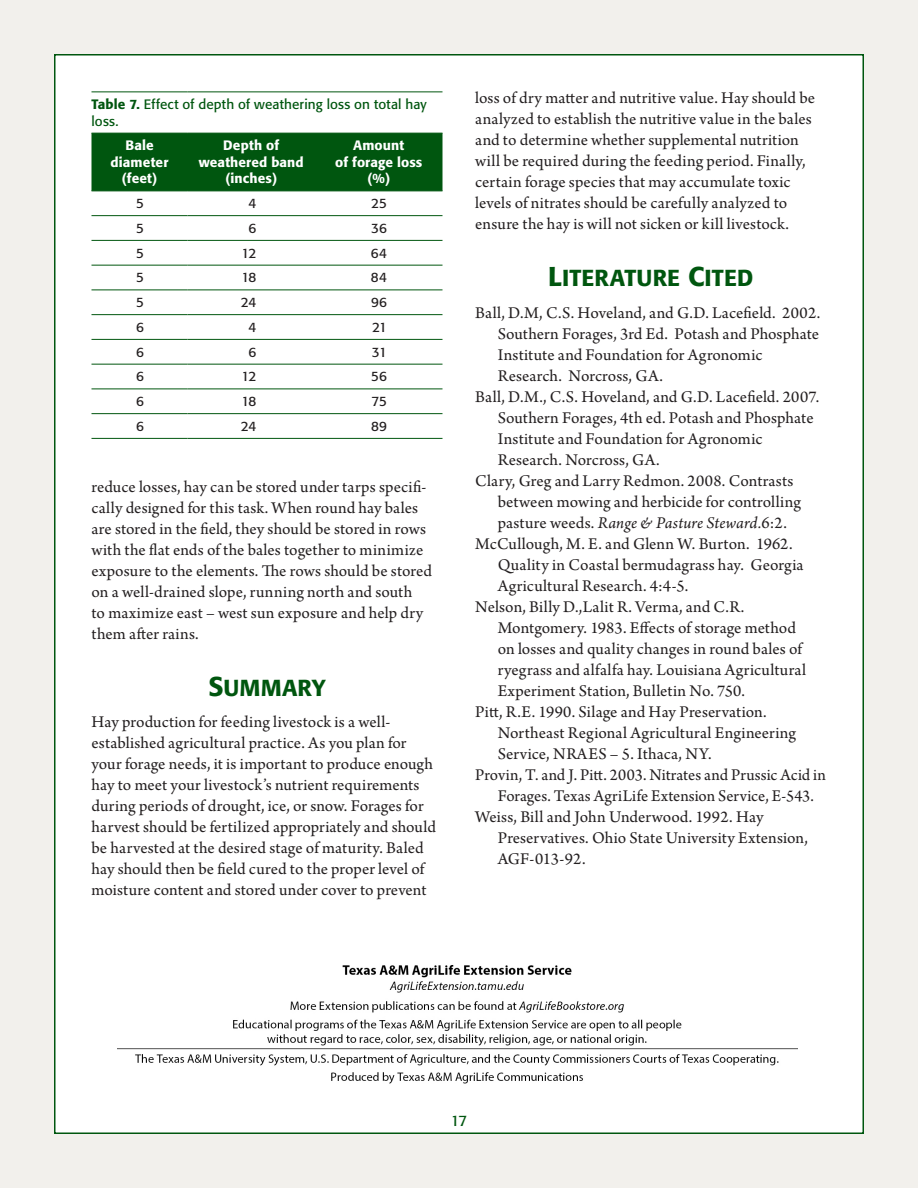
<style>
.page{position:relative;width:918px;height:1188px;background:#f2f0ec}
.page>*{position:absolute;margin:0;border:0;box-sizing:border-box;transform-origin:0 0}
.heading1{font:22.95px "Formata Medium SC850";letter-spacing:.005em;color:#00560f}
.body_text{font:17.25px/21px "Arno Pro";letter-spacing:.005em;color:#231f20}
.references{font:17.25px/21px "Arno Pro";letter-spacing:.005em;color:#231f20}
.t1{font:15px "Formata";color:#00560f}
.table_body{font:500 13.5px/16.5px "Formata";letter-spacing:.01em;color:#fff;text-align:center}
.table_head{font:13.5px/16.5px "Formata";letter-spacing:.015em;color:#00560f}
.table_body-2{font:13.5px "Formata";letter-spacing:-.01em;color:#231f20}
.s1{font-weight:500}
.s2{font-size:27px}
.s3{font-style:italic}
</style>
<div class="page">
<div style="left:54px;top:54px;width:810px;height:1080px;background:#fff;border:2px solid #00560f"></div>
<div style="left:92px;top:134px;width:350px;height:57px;background:#00560f"></div>
<hr style="left:92px;top:438px;width:96px;height:1px;background:#00560f">
<hr style="left:188px;top:438px;width:127px;height:1px;background:#00560f">
<hr style="left:315px;top:438px;width:127px;height:1px;background:#00560f">
<hr style="left:92px;top:92px;width:96px;height:1px;background:#00560f">
<hr style="left:188px;top:92px;width:127px;height:1px;background:#00560f">
<hr style="left:315px;top:92px;width:127px;height:1px;background:#00560f">
<hr style="left:92px;top:133px;width:96px;height:1px;background:#00560f">
<hr style="left:188px;top:133px;width:127px;height:1px;background:#00560f">
<hr style="left:315px;top:133px;width:127px;height:1px;background:#00560f">
<hr style="left:92px;top:191px;width:96px;height:1px;background:#00560f">
<hr style="left:188px;top:191px;width:127px;height:1px;background:#00560f">
<hr style="left:315px;top:191px;width:127px;height:1px;background:#00560f">
<hr style="left:92px;top:215px;width:96px;height:1px;background:#00560f">
<hr style="left:188px;top:215px;width:127px;height:1px;background:#00560f">
<hr style="left:315px;top:215px;width:127px;height:1px;background:#00560f">
<hr style="left:92px;top:240px;width:96px;height:1px;background:#00560f">
<hr style="left:188px;top:240px;width:127px;height:1px;background:#00560f">
<hr style="left:315px;top:240px;width:127px;height:1px;background:#00560f">
<hr style="left:92px;top:265px;width:96px;height:1px;background:#00560f">
<hr style="left:188px;top:265px;width:127px;height:1px;background:#00560f">
<hr style="left:315px;top:265px;width:127px;height:1px;background:#00560f">
<hr style="left:92px;top:290px;width:96px;height:1px;background:#00560f">
<hr style="left:188px;top:290px;width:127px;height:1px;background:#00560f">
<hr style="left:315px;top:290px;width:127px;height:1px;background:#00560f">
<hr style="left:92px;top:314px;width:96px;height:1px;background:#00560f">
<hr style="left:188px;top:314px;width:127px;height:1px;background:#00560f">
<hr style="left:315px;top:314px;width:127px;height:1px;background:#00560f">
<hr style="left:92px;top:339px;width:96px;height:1px;background:#00560f">
<hr style="left:188px;top:339px;width:127px;height:1px;background:#00560f">
<hr style="left:315px;top:339px;width:127px;height:1px;background:#00560f">
<hr style="left:92px;top:364px;width:96px;height:1px;background:#00560f">
<hr style="left:188px;top:364px;width:127px;height:1px;background:#00560f">
<hr style="left:315px;top:364px;width:127px;height:1px;background:#00560f">
<hr style="left:92px;top:389px;width:96px;height:1px;background:#00560f">
<hr style="left:188px;top:389px;width:127px;height:1px;background:#00560f">
<hr style="left:315px;top:389px;width:127px;height:1px;background:#00560f">
<hr style="left:92px;top:413px;width:96px;height:1px;background:#00560f">
<hr style="left:188px;top:413px;width:127px;height:1px;background:#00560f">
<hr style="left:315px;top:413px;width:127px;height:1px;background:#00560f">
<img style="left:117px;top:965px;width:680px;height:119px">
<p class="table_head" style="left:92px;top:96px;width:337px"><span class="s1">Table 7.</span> Effect of depth of weathering loss on total hay loss.</p>
<p class="table_body" style="left:111px;top:137px;width:59px">Bale diameter (feet)</p>
<p class="table_body" style="left:199px;top:137px;width:106px">Depth of weathered band (inches)</p>
<p class="table_body" style="left:335px;top:137px;width:89px">Amount<br>of forage loss</p>
<p class="table_body" style="left:367px;top:170px;width:24px">(%)</p>
<p class="table_body-2" style="left:136px;top:195px;width:9px">5</p>
<p class="table_body-2" style="left:249px;top:195px;width:9px">4</p>
<p class="table_body-2" style="left:371px;top:195px;width:17px">25</p>
<p class="table_body-2" style="left:136px;top:220px;width:9px">5</p>
<p class="table_body-2" style="left:249px;top:220px;width:9px">6</p>
<p class="table_body-2" style="left:371px;top:220px;width:17px">36</p>
<p class="table_body-2" style="left:136px;top:245px;width:9px">5</p>
<p class="table_body-2" style="left:242px;top:245px;width:16px">12</p>
<p class="table_body-2" style="left:371px;top:245px;width:18px">64</p>
<p class="table_body-2" style="left:136px;top:269px;width:9px">5</p>
<p class="table_body-2" style="left:241px;top:269px;width:17px">18</p>
<p class="table_body-2" style="left:371px;top:269px;width:18px">84</p>
<p class="table_body-2" style="left:136px;top:294px;width:9px">5</p>
<p class="table_body-2" style="left:241px;top:294px;width:17px">24</p>
<p class="table_body-2" style="left:371px;top:294px;width:17px">96</p>
<p class="table_body-2" style="left:136px;top:319px;width:9px">6</p>
<p class="table_body-2" style="left:249px;top:319px;width:9px">4</p>
<p class="table_body-2" style="left:372px;top:319px;width:16px">21</p>
<p class="table_body-2" style="left:136px;top:344px;width:9px">6</p>
<p class="table_body-2" style="left:249px;top:344px;width:9px">6</p>
<p class="table_body-2" style="left:372px;top:344px;width:17px">31</p>
<p class="table_body-2" style="left:136px;top:368px;width:9px">6</p>
<p class="table_body-2" style="left:242px;top:368px;width:16px">12</p>
<p class="table_body-2" style="left:371px;top:368px;width:17px">56</p>
<p class="table_body-2" style="left:136px;top:393px;width:9px">6</p>
<p class="table_body-2" style="left:241px;top:393px;width:17px">18</p>
<p class="table_body-2" style="left:371px;top:393px;width:17px">75</p>
<p class="table_body-2" style="left:136px;top:418px;width:9px">6</p>
<p class="table_body-2" style="left:241px;top:418px;width:17px">24</p>
<p class="table_body-2" style="left:371px;top:418px;width:17px">89</p>
<p class="body_text" style="left:92px;top:477px;width:342px">reduce losses, hay can be stored under tarps specifi&shy;cally designed for this task. When round hay bales are stored in the field, they should be stored in rows with the flat ends of the bales together to minimize exposure to the elements. The rows should be stored on a well-drained slope, running north and south<br>to maximize east – west sun exposure and help dry them after rains.</p>
<p class="heading1" style="left:208px;top:674px;width:119px"><span class="s2">S</span>UMMARY</p>
<p class="body_text" style="left:92px;top:713px;width:346px">Hay production for feeding livestock is a well&shy;established agricultural practice. As you plan for your forage needs, it is important to produce enough hay to meet your livestock’s nutrient requirements during periods of drought, ice, or snow. Forages for harvest should be fertilized appropriately and should be harvested at the desired stage of maturity. Baled hay should then be field cured to the proper level of moisture content and stored under cover to prevent</p>
<p class="body_text" style="left:475px;top:89px;width:341px">loss of dry matter and nutritive value. Hay should be analyzed to establish the nutritive value in the bales and to determine whether supplemental nutrition will be required during the feeding period. Finally, certain forage species that may accumulate toxic levels of nitrates should be carefully analyzed to ensure the hay is will not sicken or kill livestock.</p>
<p class="heading1" style="left:548px;top:264px;width:207px"><span class="s2">L</span>ITERATURE <span class="s2">C</span>ITED</p>
<p class="references" style="left:498px;top:304px;width:324px;text-indent:-22px">Ball, D.M, C.S. Hoveland, and G.D. Lacefield. 2002.<br>Southern Forages, 3rd Ed. Potash and Phosphate Institute and Foundation for Agronomic Research. Norcross, GA.</p>
<p class="references" style="left:498px;top:388px;width:323px;text-indent:-22px">Ball, D.M., C.S. Hoveland, and G.D. Lacefield. 2007.<br>Southern Forages, 4th ed. Potash and Phosphate Institute and Foundation for Agronomic Research. Norcross, GA.</p>
<p class="references" style="left:498px;top:471px;width:305px;text-indent:-22px">Clary, Greg and Larry Redmon. 2008. Contrasts between mowing and herbicide for controlling pasture weeds. <span class="s3">Range &amp; Pasture Steward.</span>6:2.</p>
<p class="references" style="left:498px;top:534px;width:307px;text-indent:-22px">McCullough, M. E. and Glenn W. Burton. 1962.<br>Quality in Coastal bermudagrass hay. Georgia<br>Agricultural Research. 4:4-5.</p>
<p class="references" style="left:498px;top:597px;width:310px;text-indent:-22px">Nelson, Billy D.,Lalit R. Verma, and C.R.<br>Montgomery. 1983. Effects of storage method on losses and quality changes in round bales of ryegrass and alfalfa hay. Louisiana Agricultural Experiment Station, Bulletin No. 750.</p>
<p class="references" style="left:498px;top:702px;width:300px;text-indent:-22px">Pitt, R.E. 1990. Silage and Hay Preservation.<br>Northeast Regional Agricultural Engineering<br>Service, NRAES – 5. Ithaca, NY.</p>
<p class="references" style="left:498px;top:766px;width:330px;text-indent:-23px">Provin, T. and J. Pitt. 2003. Nitrates and Prussic Acid in<br>Forages. Texas AgriLife Extension Service, E-543.</p>
<p class="references" style="left:498px;top:808px;width:312px;text-indent:-22px">Weiss, Bill and John Underwood. 1992. Hay<br>Preservatives. Ohio State University Extension,<br>AGF-013-92.</p>
<p class="t1" style="left:451px;top:1112px;width:18px">17</p>
</div>
